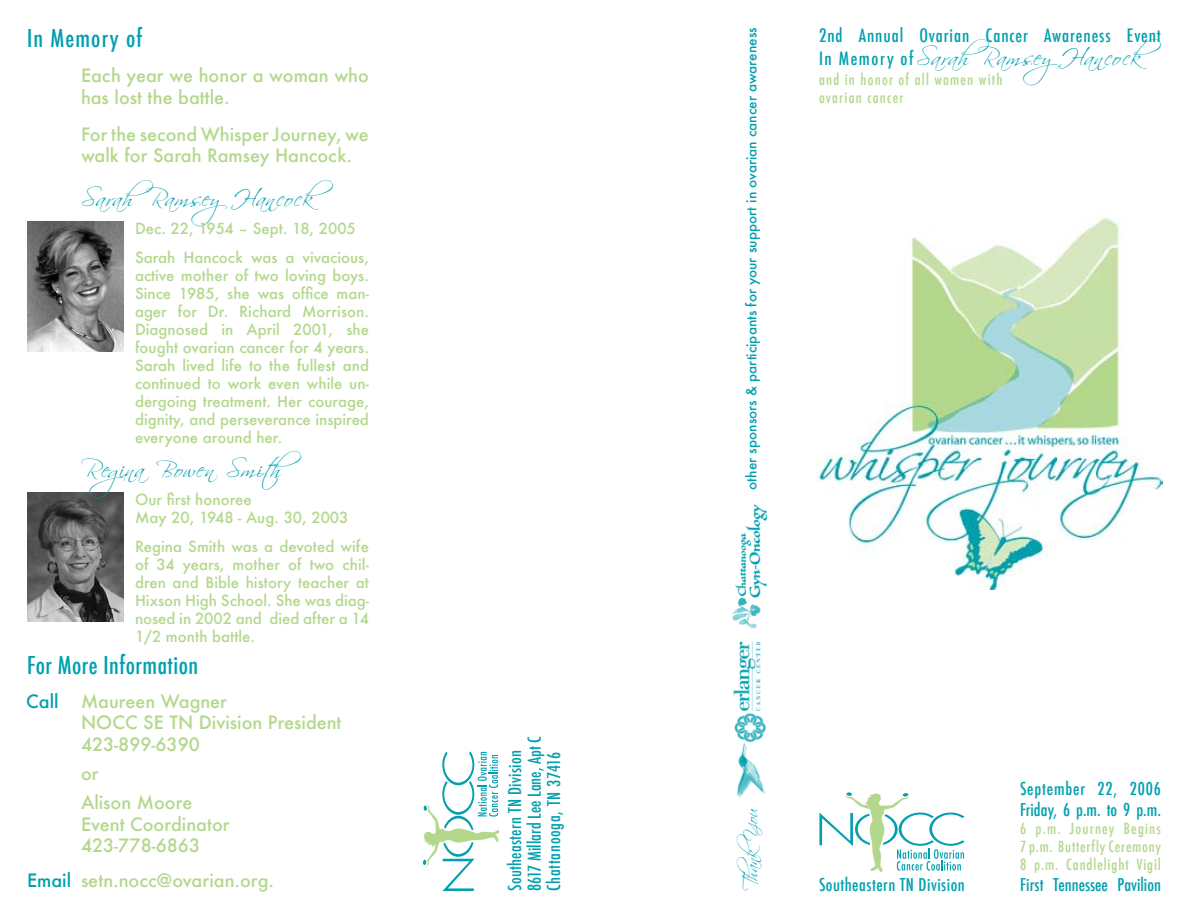
<style>
.page{position:relative;width:1188px;height:918px;background:#fff}
.page>*{position:absolute;margin:0;border:0;box-sizing:border-box;transform-origin:0 0}
.t1{font:500 condensed 24px "Futura";letter-spacing:.02em;color:#00a0af}
.t2{font:500 condensed 24px "Futura";letter-spacing:.05em;color:#00a0af}
.t3{font:23.1px "Scriptina";color:#00a0af}
.t4{font:23.1px "Scriptina";letter-spacing:.02em;color:#00a0af}
.t5{font:500 18px/21.6px "Futura";color:#b3d88c}
.t6{font:500 condensed 18px/23.2px "Futura";letter-spacing:.05em;color:#00a0af}
.t7{font:500 18px "Futura";color:#00a0af}
.t8{font:18px "Scriptina";color:#00a0af}
.t9{font:500 condensed 17.25px/19.5px "Futura";letter-spacing:.015em;color:#00a0af}
.t10{font:500 condensed 17.25px/20.7px "Futura";letter-spacing:.05em;color:#00a0af}
.t11{font:500 15px/18px "Futura";color:#b3d88c}
.t12{font:500 condensed 15px/18px "Futura";letter-spacing:.08em;color:#b3d88c;text-align:justify}
.t13{font:500 13.5px "Futura";color:#00a0af}
</style>
<div class="page">
<svg style="left:819px;top:792px;width:145px;height:80px"></svg>
<img style="left:27px;top:222px;width:96px;height:129px">
<img style="left:27px;top:493px;width:96px;height:129px">
<img style="left:733px;top:641px;width:33px;height:157px">
<img style="left:731px;top:504px;width:37px;height:125px">
<svg style="left:423px;top:751px;width:77px;height:140px"></svg>
<img style="left:816px;top:218px;width:347px;height:371px">
<h1 class="t2" style="left:27px;top:23px;width:117px">In Memory of</h1>
<p class="t5" style="left:81px;top:65px;width:289px">Each year we honor a woman who has lost the battle.</p>
<p class="t5" style="left:81px;top:123px;width:289px">For the second Whisper Journey, we walk for Sarah Ramsey Hancock.</p>
<h2 class="t3" style="left:81px;top:185px;width:253px">SarahRamseyHancock</h2>
<p class="t11" style="left:135px;top:214px;width:236px;line-height:28.5px">Dec. 22, 1954 – Sept. 18, 2005<br>Sarah Hancock was a vivacious,</p>
<p class="t11" style="left:135px;top:266px;width:236px;text-align:justify">active mother of two loving boys.<br>Since 1985, she was office man&shy;ager for Dr. Richard Morrison.<br>Diagnosed in April 2001, she fought ovarian cancer for 4 years.<br>Sarah lived life to the fullest and continued to work even while un&shy;dergoing treatment. Her courage, dignity, and perseverance inspired everyone around her.</p>
<h2 class="t4" style="left:81px;top:455px;width:222px">Regina Bowen Smith</h2>
<p class="t11" style="left:135px;top:491px;width:215px">Our first honoree<br>May 20, 1948 - Aug. 30, 2003</p>
<p class="t11" style="left:135px;top:537px;width:236px;text-align:justify">Regina Smith was a devoted wife of 34 years, mother of two chil&shy;dren and Bible history teacher at Hixson High School. She was diag&shy;nosed in 2002 and died after a 14<br>1/2 month battle.</p>
<h1 class="t1" style="left:27px;top:650px;width:173px">For More Information</h1>
<p class="t5" style="left:81px;top:690px;width:262px">Maureen Wagner<br>NOCC SE TN Division President<br>423-899-6390</p>
<p class="t5" style="left:81px;top:759px;width:113px;line-height:29.1px">or<br>Alison Moore</p>
<p class="t5" style="left:81px;top:813px;width:150px">Event Coordinator<br>423-778-6863</p>
<p class="t5" style="left:81px;top:870px;width:195px">setn.nocc@ovarian.org.</p>
<p class="t7" style="left:26px;top:689px;width:34px">Call</p>
<p class="t7" style="left:27px;top:868px;width:46px">Email</p>
<p class="t9" style="left:505px;top:891px;width:156px;rotate:-90deg">Southeastern TN Division<br>8617 Millard Lee Lane, Apt C<br>Chattanooga, TN 37416</p>
<p class="t13" style="left:742px;top:490px;width:464px;rotate:-90deg">other sponsors &amp; participants for your support in ovarian cancer awareness</p>
<p class="t6" style="left:819px;top:24px;width:343px">2nd Annual Ovarian Cancer Awareness Event<br>In Memory of</p>
<p class="t12" style="left:819px;top:71px;width:185px">and in honor of all women with ovarian cancer</p>
<h2 class="t3" style="left:916px;top:44px;width:246px">SarahRamseyHancock</h2>
<p class="t8" style="left:740px;top:891px;width:84px;rotate:-90deg">ThankYou</p>
<p class="t10" style="left:1020px;top:779px;width:143px">September 22, 2006<br>Friday, 6 p.m. to 9 p.m.</p>
<p class="t12" style="left:1020px;top:820px;width:143px">6 p.m. Journey Begins 7 p.m. Butterfly Ceremony 8 p.m. Candlelight Vigil</p>
<p class="t9" style="left:819px;top:875px;width:147px">Southeastern TN Division</p>
<p class="t9" style="left:1020px;top:875px;width:143px">First Tennessee Pavilion</p>
</div>
